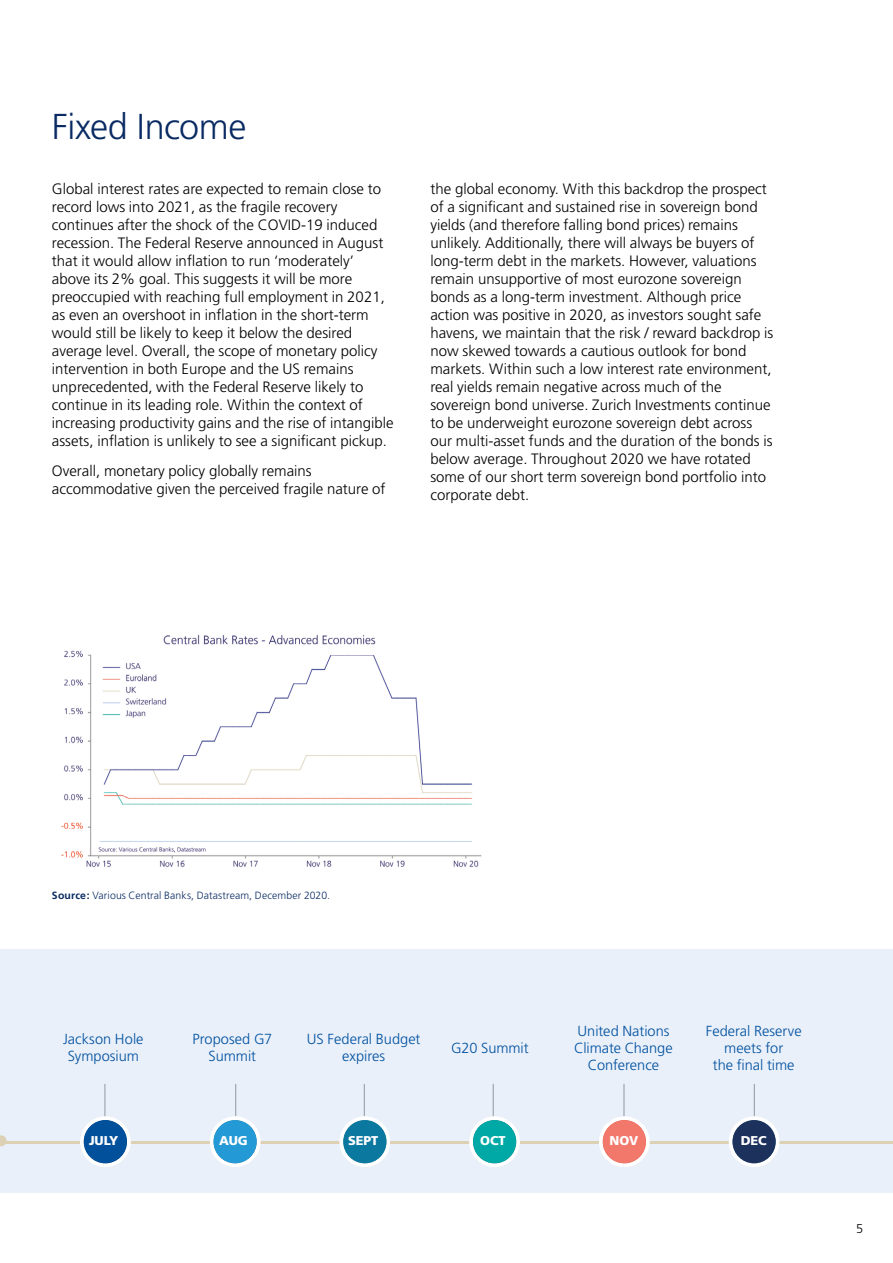
<style>
.page{position:relative;width:893px;height:1263px;background:#fff}
.page>*{position:absolute;margin:0;border:0;box-sizing:border-box;transform-origin:0 0}
.t1{font:300 36px "Frutiger";letter-spacing:-.01em;color:#092a62}
.t2{font:300 15px/18px "Frutiger";color:#000}
.t3{font:300 14.55px/17px "Frutiger";color:#00509e;text-align:center}
.t4{font:900 12.75px "Frutiger";letter-spacing:-.01em;color:#fff}
.t5{font:300 12.75px "Frutiger";color:#000}
.t6{font:300 10.5px "Frutiger";letter-spacing:.01em;color:#092a62}
.t7{font:300 10.5px "Frutiger";color:#fff}
.s1{font-weight:700}
</style>
<div class="page">
<div style="left:0;top:950px;width:893px;height:243px;background:#e9f0fa"></div>
<hr style="left:104px;top:1084px;width:2px;height:46px;background:#000">
<hr style="left:235px;top:1084px;width:1px;height:46px;background:#000">
<hr style="left:364px;top:1084px;width:1px;height:46px;background:#000">
<hr style="left:493px;top:1084px;width:1px;height:46px;background:#000">
<hr style="left:623px;top:1084px;width:2px;height:46px;background:#000">
<hr style="left:754px;top:1084px;width:1px;height:46px;background:#000">
<hr style="left:0;top:1141px;width:893px;height:2px;background:#ddd1b5">
<svg style="left:0;top:1135px;width:7px;height:11px"></svg>
<svg style="left:210px;top:1116px;width:50px;height:51px"></svg>
<svg style="left:599px;top:1116px;width:51px;height:51px"></svg>
<svg style="left:340px;top:1116px;width:50px;height:51px"></svg>
<svg style="left:729px;top:1116px;width:50px;height:51px"></svg>
<svg style="left:469px;top:1116px;width:51px;height:51px"></svg>
<svg style="left:80px;top:1116px;width:51px;height:51px"></svg>
<div style="left:84px;top:1120px;width:43px;height:43px;background:#00509c;border-radius:50%"></div>
<div style="left:732px;top:1120px;width:44px;height:43px;background:#1d315d;border-radius:50%"></div>
<div style="left:603px;top:1120px;width:43px;height:43px;background:#f1786b;border-radius:50%"></div>
<div style="left:473px;top:1120px;width:43px;height:43px;background:#00a9a6;border-radius:50%"></div>
<div style="left:343px;top:1120px;width:43px;height:43px;background:#0a789f;border-radius:50%"></div>
<div style="left:213px;top:1120px;width:44px;height:43px;background:#239ad5;border-radius:50%"></div>
<img style="left:61px;top:635px;width:421px;height:233px">
<h1 class="t1" style="left:52px;top:107px;width:196px">Fixed Income</h1>
<p class="t2" style="left:52px;top:180px;width:343px">Global interest rates are expected to remain close to record lows into 2021, as the fragile recovery continues after the shock of the COVID-19 induced recession. The Federal Reserve announced in August that it would allow inflation to run ‘moderately’ above its 2% goal. This suggests it will be more preoccupied with reaching full employment in 2021, as even an overshoot in inflation in the short-term would still be likely to keep it below the desired average level. Overall, the scope of monetary policy intervention in both Europe and the US remains unprecedented, with the Federal Reserve likely to continue in its leading role. Within the context of increasing productivity gains and the rise of intangible assets, inflation is unlikely to see a significant pickup.</p>
<p class="t2" style="left:52px;top:462px;width:335px">Overall, monetary policy globally remains accommodative given the perceived fragile nature of</p>
<p class="t2" style="left:430px;top:180px;width:344px">the global economy. With this backdrop the prospect of a significant and sustained rise in sovereign bond yields (and therefore falling bond prices) remains unlikely. Additionally, there will always be buyers of long-term debt in the markets. However, valuations remain unsupportive of most eurozone sovereign bonds as a long-term investment. Although price action was positive in 2020, as investors sought safe havens, we maintain that the risk / reward backdrop is now skewed towards a cautious outlook for bond markets. Within such a low interest rate environment, real yields remain negative across much of the sovereign bond universe. Zurich Investments continue to be underweight eurozone sovereign debt across our multi-asset funds and the duration of the bonds is below average. Throughout 2020 we have rotated some of our short term sovereign bond portfolio into corporate debt.</p>
<p class="t6" style="left:52px;top:889px;width:280px"><span class="s1">Source:</span> Various Central Banks, Datastream, December 2020.</p>
<p class="t3" style="left:63px;top:1031px;width:82px">Jackson Hole<br>Symposium</p>
<p class="t3" style="left:192px;top:1031px;width:81px">Proposed G7<br>Summit</p>
<p class="t3" style="left:307px;top:1031px;width:115px">US Federal Budget expires</p>
<p class="t3" style="left:451px;top:1039px;width:79px">G20 Summit</p>
<p class="t3" style="left:574px;top:1022px;width:100px">United Nations<br>Climate Change<br>Conference</p>
<p class="t3" style="left:706px;top:1022px;width:97px">Federal Reserve meets for<br>the final time</p>
<p class="t7" style="left:343px;top:1133px;width:48px">November</p>
<p class="t4" style="left:89px;top:1133px;width:31px">JULY</p>
<p class="t4" style="left:219px;top:1133px;width:30px">AUG</p>
<p class="t4" style="left:348px;top:1133px;width:32px">SEPT</p>
<p class="t4" style="left:480px;top:1133px;width:27px">OCT</p>
<p class="t4" style="left:610px;top:1133px;width:30px">NOV</p>
<p class="t4" style="left:741px;top:1133px;width:27px">DEC</p>
<p class="t5" style="left:856px;top:1221px;width:9px">5</p>
</div>
